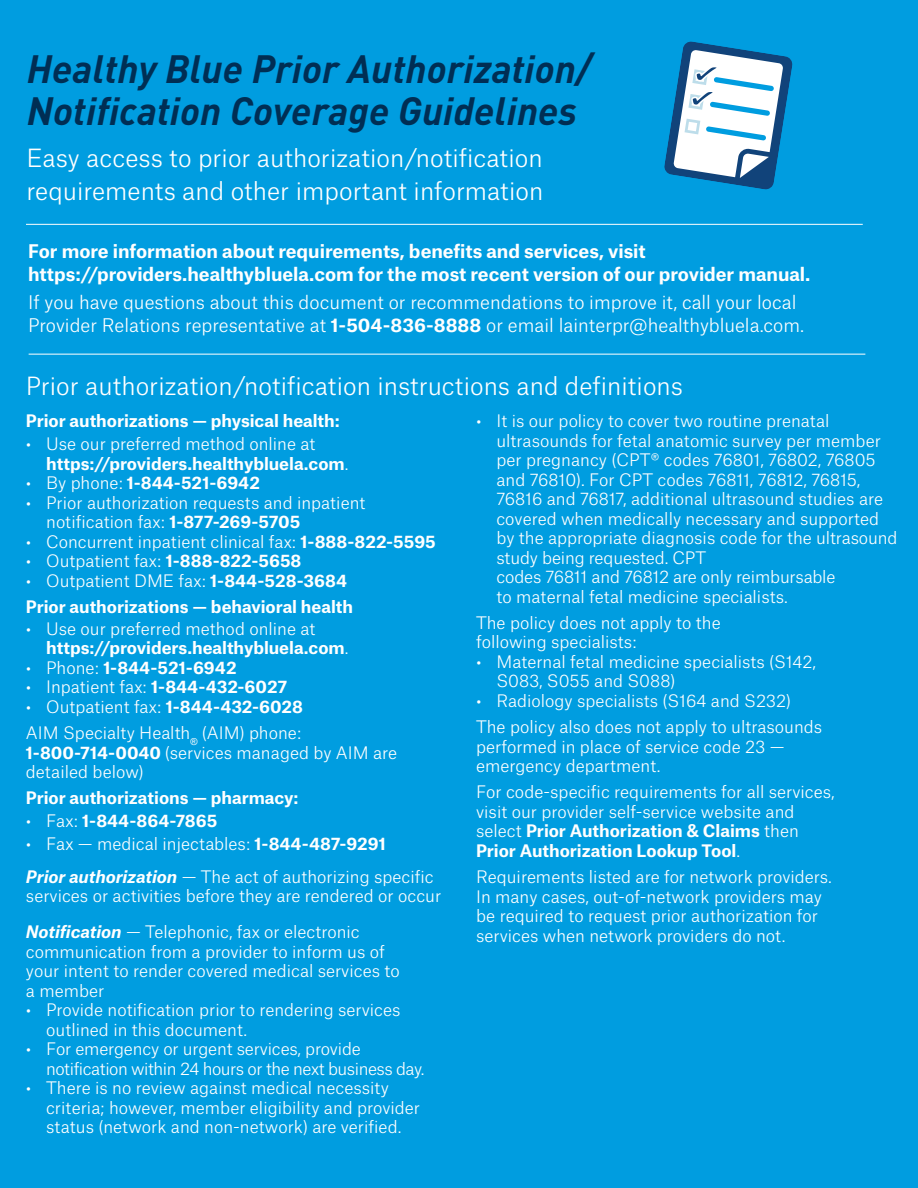
<style>
.page{position:relative;width:918px;height:1188px;background:#009de0}
.page>*{position:absolute;margin:0;border:0;box-sizing:border-box;transform-origin:0 0}
.HB_LA_Headline{font:italic 700 39px/42px "DINOT";color:#002e54}
.HB_LA_Body_Text{font:300 24px/33px "Atlas Grotesk";color:#fff}
.HB_LA_Body_Text-2{font:300 18px/23.2px "Atlas Grotesk";color:#fff}
.HB_LA_Body_Text-3{font:700 18px/23.2px "Atlas Grotesk";color:#fff}
.HB_LA_white_bullet_b{font:300 16.5px/19.5px "Atlas Grotesk";color:#fff}
.HB_LA_Body_Text-4{font:700 16.5px/19.5px "Atlas Grotesk";color:#fff}
.HB_LA_Body_Text-5{font:300 16.5px/19.5px "Atlas Grotesk";color:#fff}
.HB_LA_white_bullet_b-2{font:300 16.5px/19.5px "Atlas Grotesk";letter-spacing:-.025em;color:#fff}
.s1{font-weight:700}
.s2{font-weight:300}
.s3{font-weight:700;font-style:italic}
</style>
<div class="page">
<hr style="left:29px;top:354px;width:836px;height:1px;background:#fff">
<hr style="left:26px;top:224px;width:837px;height:1px;background:#fff">
<svg style="left:664px;top:41px;width:129px;height:149px"></svg>
<p class="HB_LA_Headline" style="left:27px;top:47px;width:566px">Healthy Blue Prior Authorization/<br>Notification Coverage Guidelines</p>
<p class="HB_LA_Body_Text" style="left:26px;top:139px;width:518px">Easy access to prior authorization/notification requirements and other important information</p>
<p class="HB_LA_Body_Text-3" style="left:28px;top:237px;width:784px">For more information about requirements, benefits and services, visit https://providers.healthybluela.com for the most recent version of our provider manual.</p>
<p class="HB_LA_Body_Text-2" style="left:28px;top:288px;width:778px">If you have questions about this document or recommendations to improve it, call your local<br>Provider Relations representative at <span class="s1">1-504-836-8888</span> or email lainterpr@healthybluela.com.</p>
<p class="HB_LA_Body_Text" style="left:26px;top:367px;width:659px">Prior authorization/notification instructions and definitions</p>
<p class="HB_LA_Body_Text-4" style="left:26px;top:409px;width:315px">Prior authorizations — physical health:</p>
<p class="HB_LA_Body_Text-4" style="left:46px;top:432px;width:304px;text-indent:-20px"><span class="s2">• Use our preferred method online at </span>https://providers.healthybluela.com<span class="s2">.</span></p>
<p class="HB_LA_Body_Text-4" style="left:26px;top:471px;width:236px"><span class="s2">• By phone:</span> 1-844-521-6942</p>
<p class="HB_LA_white_bullet_b" style="left:46px;top:491px;width:321px;text-indent:-20px">• Prior authorization requests and inpatient notification fax: <span class="s1">1-877-269-5705</span></p>
<p class="HB_LA_white_bullet_b" style="left:26px;top:530px;width:411px">• Concurrent inpatient clinical fax: <span class="s1">1-888-822-5595</span></p>
<p class="HB_LA_white_bullet_b" style="left:26px;top:549px;width:277px">• Outpatient fax: <span class="s1">1-888-822-5658</span></p>
<p class="HB_LA_white_bullet_b" style="left:26px;top:569px;width:323px">• Outpatient DME fax: <span class="s1">1-844-528-3684</span></p>
<p class="HB_LA_Body_Text-4" style="left:26px;top:595px;width:328px">Prior authorizations — behavioral health</p>
<p class="HB_LA_Body_Text-4" style="left:46px;top:617px;width:304px;text-indent:-20px"><span class="s2">• Use our preferred method online at </span>https://providers.healthybluela.com<span class="s2">.</span></p>
<p class="HB_LA_Body_Text-4" style="left:26px;top:656px;width:212px"><span class="s2">• Phone:</span> 1-844-521-6942</p>
<p class="HB_LA_white_bullet_b" style="left:26px;top:676px;width:263px">• Inpatient fax: <span class="s1">1-844-432-6027</span></p>
<p class="HB_LA_white_bullet_b" style="left:26px;top:695px;width:279px">• Outpatient fax: <span class="s1">1-844-432-6028</span></p>
<p class="HB_LA_Body_Text-5" style="left:26px;top:722px;width:373px">AIM Specialty Health<sub>®</sub> (AIM) phone:<br><span class="s1">1-800-714-0040</span> (services managed by AIM are detailed below)</p>
<p class="HB_LA_Body_Text-4" style="left:26px;top:787px;width:274px">Prior authorizations — pharmacy:</p>
<p class="HB_LA_Body_Text-4" style="left:26px;top:809px;width:193px"><span class="s2">• Fax:</span> 1-844-864-7865</p>
<p class="HB_LA_white_bullet_b" style="left:26px;top:832px;width:361px">• Fax — medical injectables: <span class="s1">1-844-487-9291</span></p>
<p class="HB_LA_Body_Text-5" style="left:26px;top:865px;width:417px"><span class="s3">Prior authorization</span> — The act of authorizing specific services or activities before they are rendered or occur</p>
<p class="HB_LA_white_bullet_b" style="left:26px;top:921px;width:375px"><span class="s3">Notification</span> — Telephonic, fax or electronic communication from a provider to inform us of your intent to render covered medical services to a member</p>
<p class="HB_LA_white_bullet_b" style="left:46px;top:999px;width:356px;text-indent:-20px">• Provide notification prior to rendering services outlined in this document.</p>
<p class="HB_LA_white_bullet_b-2" style="left:46px;top:1038px;width:380px;text-indent:-20px">• For emergency or urgent services, provide notification within 24 hours or the next business day.</p>
<p class="HB_LA_white_bullet_b" style="left:46px;top:1077px;width:375px;text-indent:-20px">• There is no review against medical necessity criteria; however, member eligibility and provider status (network and non-network) are verified.</p>
<p class="HB_LA_white_bullet_b" style="left:496px;top:409px;width:402px;text-indent:-20px">• It is our policy to cover two routine prenatal ultrasounds for fetal anatomic survey per member per pregnancy (CPT® codes 76801, 76802, 76805 and 76810). For CPT codes 76811, 76812, 76815, 76816 and 76817, additional ultrasound studies are covered when medically necessary and supported by the appropriate diagnosis code for the ultrasound study being requested. CPT<br>codes 76811 and 76812 are only reimbursable<br>to maternal fetal medicine specialists.</p>
<p class="HB_LA_white_bullet_b" style="left:476px;top:611px;width:246px">The policy does not apply to the following specialists:</p>
<p class="HB_LA_white_bullet_b" style="left:496px;top:650px;width:321px;text-indent:-20px">• Maternal fetal medicine specialists (S142,<br>S083, S055 and S088)</p>
<p class="HB_LA_white_bullet_b" style="left:476px;top:689px;width:316px">• Radiology specialists (S164 and S232)</p>
<p class="HB_LA_white_bullet_b" style="left:476px;top:715px;width:348px">The policy also does not apply to ultrasounds performed in place of service code 23 — emergency department.</p>
<p class="HB_LA_white_bullet_b" style="left:476px;top:781px;width:360px">For code-specific requirements for all services, visit our provider self-service website and select <span class="s1">Prior Authorization &amp; Claims</span> then <span class="s1">Prior Authorization Lookup Tool</span>.</p>
<p class="HB_LA_white_bullet_b" style="left:476px;top:865px;width:357px">Requirements listed are for network providers.<br>In many cases, out-of-network providers may be required to request prior authorization for services when network providers do not.</p>
</div>
